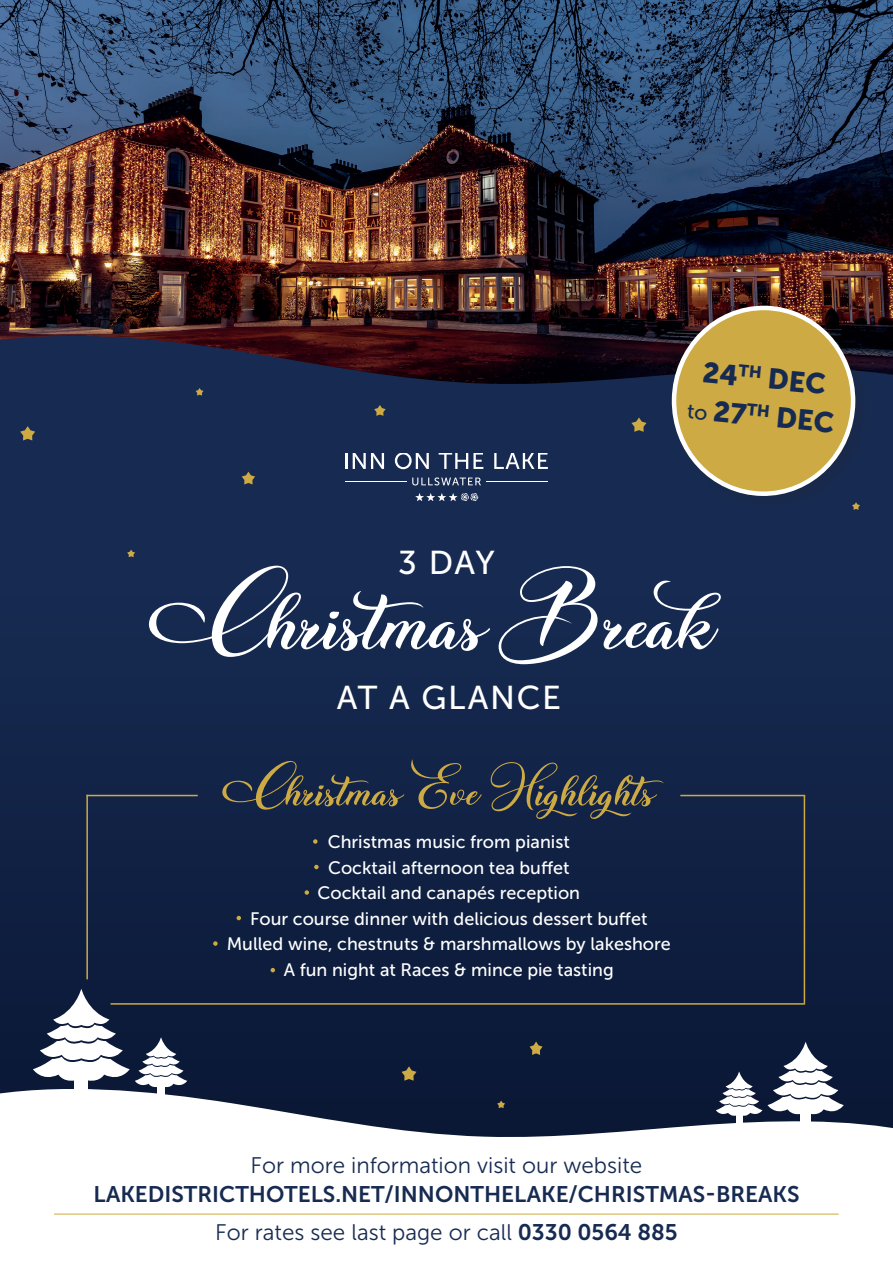
<style>
.page{position:relative;width:893px;height:1263px;background:#fff}
.page>*{position:absolute;margin:0;border:0;box-sizing:border-box;transform-origin:0 0}
.t1{font:112.5px "Christmas Wish Calligraphy";color:#fff;scale:1.07 1}
.t2{font:60px "Christmas Wish Calligraphy";color:#cdaa43;scale:1.07 1}
.t3{font:33px "Museo Sans 500";letter-spacing:.05em;color:#fff}
.t4{font:28.5px "Museo Sans 900";color:#172b52}
.t5{font:22.5px "Museo Sans 300";color:#172b52}
.t6{font:22.5px "Museo Sans 700";color:#172b52}
.t7{font:18px/25.5px "Museo Sans 500";color:#fff;text-align:center}
.s1{font-family:"Museo Sans 700"}
</style>
<div class="page">
<div style="left:0;top:0;width:893px;height:1209px;background:#172b52"></div>
<div style="left:0;top:598px;width:893px;height:625px;background:#112245"></div>
<img style="left:0;top:0;width:893px;height:329px">
<svg style="left:0;top:329px;width:893px;height:63px"></svg>
<svg style="left:196px;top:388px;width:8px;height:8px"></svg>
<svg style="left:374px;top:405px;width:12px;height:11px"></svg>
<svg style="left:20px;top:426px;width:15px;height:14px"></svg>
<svg style="left:631px;top:417px;width:15px;height:15px"></svg>
<svg style="left:127px;top:550px;width:8px;height:7px"></svg>
<svg style="left:242px;top:472px;width:13px;height:12px"></svg>
<hr style="left:486px;top:481px;width:62px;height:1px;background:#fff">
<hr style="left:345px;top:481px;width:62px;height:1px;background:#fff">
<svg style="left:345px;top:453px;width:2px;height:16px"></svg>
<svg style="left:353px;top:453px;width:31px;height:16px"></svg>
<svg style="left:395px;top:453px;width:34px;height:16px"></svg>
<svg style="left:439px;top:453px;width:44px;height:16px"></svg>
<svg style="left:494px;top:453px;width:54px;height:16px"></svg>
<svg style="left:412px;top:477px;width:69px;height:8px"></svg>
<svg style="left:415px;top:493px;width:63px;height:8px"></svg>
<svg style="left:401px;top:1066px;width:15px;height:15px"></svg>
<svg style="left:530px;top:1041px;width:13px;height:14px"></svg>
<div style="left:664px;top:298px;width:211px;height:218px;background:#231f20;opacity:.2"></div>
<hr style="left:86px;top:795px;width:112px;height:1px;background:#cdaa43">
<hr style="left:680px;top:795px;width:125px;height:1px;background:#cdaa43">
<hr style="left:111px;top:1003px;width:694px;height:2px;background:#cdaa43">
<hr style="left:86px;top:795px;width:2px;height:184px;background:#cdaa43">
<hr style="left:804px;top:795px;width:1px;height:208px;background:#cdaa43">
<svg style="left:313px;top:839px;width:5px;height:5px"></svg>
<svg style="left:314px;top:865px;width:5px;height:4px"></svg>
<svg style="left:305px;top:890px;width:4px;height:5px"></svg>
<svg style="left:237px;top:916px;width:4px;height:4px"></svg>
<svg style="left:213px;top:941px;width:5px;height:5px"></svg>
<svg style="left:271px;top:968px;width:4px;height:4px"></svg>
<svg style="left:33px;top:989px;width:154px;height:93px"></svg>
<svg style="left:716px;top:1042px;width:128px;height:40px"></svg>
<svg style="left:0;top:1082px;width:893px;height:55px;fill:#0b1837"></svg>
<div style="left:0;top:1137px;width:893px;height:125px;background:#fff"></div>
<hr style="left:54px;top:1214px;width:785px;height:1px;background:#cdaa43">
<svg style="left:669px;top:302px;width:191px;height:208px"></svg>
<h3 class="t4" style="left:705px;top:356px;width:125px;rotate:6deg">24<sup>TH</sup> DEC</h3>
<h3 class="t4" style="left:715px;top:394px;width:123px;rotate:6deg">27<sup>TH</sup> DEC</h3>
<h3 class="t3" style="left:398px;top:545px;width:98px">3 DAY</h3>
<h1 class="t1" style="left:179px;top:544px;width:502px">Christmas Break</h1>
<h3 class="t3" style="left:337px;top:679px;width:226px">AT A GLANCE</h3>
<h2 class="t2" style="left:238px;top:749px;width:391px">Christmas Eve Highlights</h2>
<p class="t7" style="left:227px;top:829px;width:446px">Christmas music from pianist<br>Cocktail afternoon tea buffet<br>Cocktail and canapés reception<br>Four course dinner with delicious dessert buffet Mulled wine, chestnuts &amp; marshmallows by lakeshore A fun night at Races &amp; mince pie tasting</p>
<p class="t5" style="left:251px;top:1153px;width:393px">For more information visit our website</p>
<p class="t6" style="left:93px;top:1181px;width:708px">LAKEDISTRICTHOTELS.NET/INNONTHELAKE/CHRISTMAS-BREAKS</p>
<p class="t5" style="left:215px;top:1220px;width:464px">For rates see last page or call <span class="s1">0330 0564 885</span></p>
</div>
